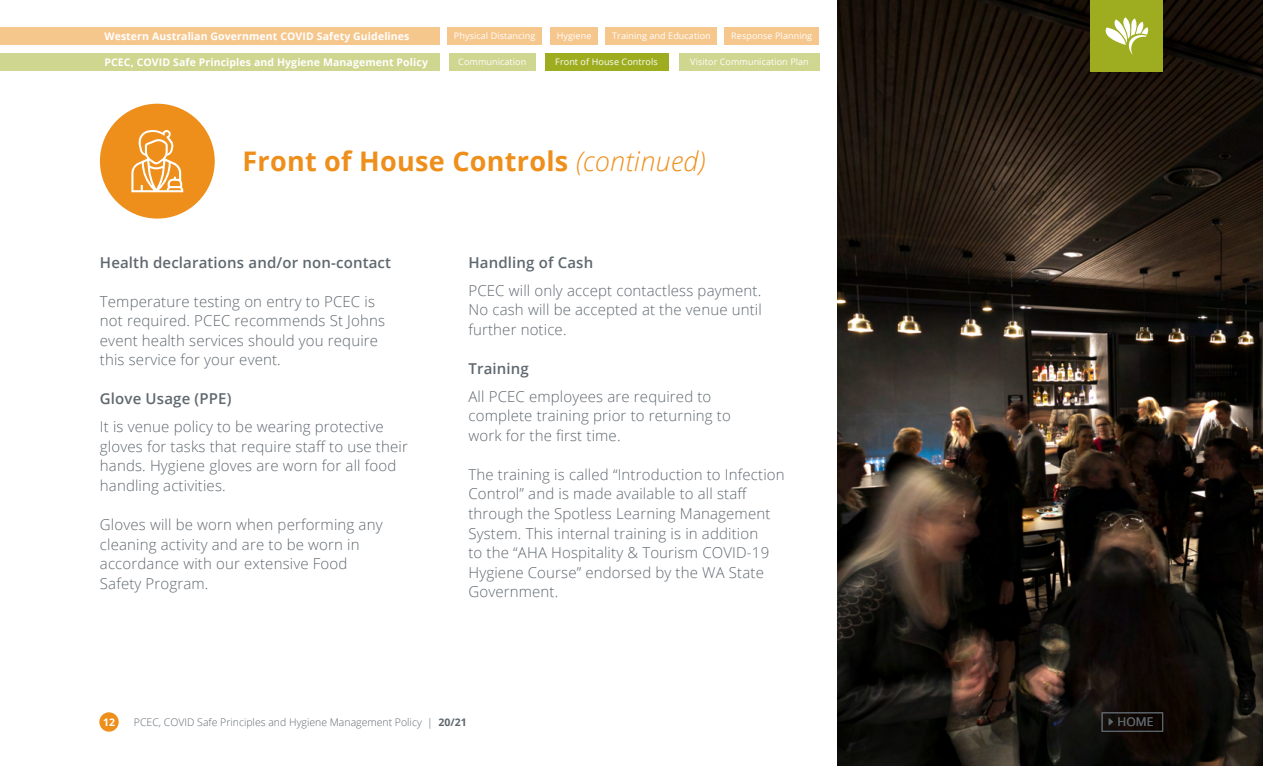
<style>
.page{position:relative;width:1263px;height:766px;background:#fff}
.page>*{position:absolute;margin:0;border:0;box-sizing:border-box;transform-origin:0 0}
.t1{font:700 27px "Open Sans";letter-spacing:.01em;color:#ee8f1c}
.t2{font:300 15px/19.5px "Open Sans";letter-spacing:.01em;color:#5f686f}
.t3{font:600 15px "Open Sans";letter-spacing:.01em;color:#5f686f}
.t4{font:12px "Open Sans";color:#5f686f}
.t5{font:700 10.5px "Open Sans";letter-spacing:.01em;color:#fff}
.t6{font:300 10.5px "Open Sans";color:#5f686f}
.t7{font:9px "Open Sans";letter-spacing:.01em;color:#fff}
.s1{font-weight:300;font-style:italic}
.s2{font-weight:700}
</style>
<div class="page">
<div style="left:100px;top:104px;width:115px;height:114px;background:#ee8f1c;border-radius:50%"></div>
<img style="left:837px;top:0;width:426px;height:765px">
<div style="left:0;top:27px;width:439px;height:18px;background:#f6c78d"></div>
<div style="left:447px;top:27px;width:95px;height:18px;background:#f6c78d"></div>
<div style="left:449px;top:53px;width:86px;height:18px;background:#ced68f"></div>
<div style="left:546px;top:53px;width:123px;height:18px;background:#9ead20"></div>
<div style="left:679px;top:53px;width:140px;height:18px;background:#ced68f"></div>
<div style="left:550px;top:27px;width:47px;height:18px;background:#f6c78d"></div>
<div style="left:605px;top:27px;width:111px;height:18px;background:#f6c78d"></div>
<div style="left:724px;top:27px;width:95px;height:18px;background:#f6c78d"></div>
<div style="left:0;top:53px;width:439px;height:18px;background:#ced68f"></div>
<div style="left:99px;top:712px;width:20px;height:19px;background:#ee8f1c;border-radius:50%"></div>
<div style="left:1091px;top:0;width:72px;height:71px;background:#9ead20"></div>
<svg style="left:1105px;top:17px;width:44px;height:38px"></svg>
<svg style="left:1109px;top:717px;width:4px;height:8px"></svg>
<div style="left:1102px;top:712px;width:61px;height:19px;border:1px solid #5f686f"></div>
<svg style="left:131px;top:130px;width:52px;height:62px"></svg>
<p class="t5" style="left:104px;top:29px;width:307px">Western Australian Government COVID Safety Guidelines</p>
<p class="t7" style="left:454px;top:30px;width:83px">Physical Distancing</p>
<p class="t7" style="left:458px;top:56px;width:69px">Communication</p>
<p class="t7" style="left:555px;top:56px;width:104px">Front of House Controls</p>
<p class="t7" style="left:690px;top:56px;width:120px">Visitor Communication Plan</p>
<p class="t7" style="left:557px;top:30px;width:36px">Hygiene</p>
<p class="t7" style="left:612px;top:30px;width:100px">Training and Education</p>
<p class="t7" style="left:731px;top:30px;width:82px">Response Planning</p>
<p class="t5" style="left:104px;top:55px;width:325px">PCEC, COVID Safe Principles and Hygiene Management Policy</p>
<h1 class="t1" style="left:242px;top:142px;width:465px">Front of House Controls <span class="s1">(continued)</span></h1>
<p class="t3" style="left:100px;top:252px;width:293px">Health declarations and/or non-contact</p>
<p class="t2" style="left:100px;top:291px;width:287px">Temperature testing on entry to PCEC is not required. PCEC recommends St Johns event health services should you require this service for your event.</p>
<p class="t3" style="left:100px;top:388px;width:133px">Glove Usage (PPE)</p>
<p class="t2" style="left:100px;top:416px;width:309px">It is venue policy to be wearing protective gloves for tasks that require staff to use their hands. Hygiene gloves are worn for all food handling activities.</p>
<p class="t2" style="left:100px;top:514px;width:284px">Gloves will be worn when performing any cleaning activity and are to be worn in accordance with our extensive Food<br>Safety Program.</p>
<p class="t3" style="left:468px;top:252px;width:126px">Handling of Cash</p>
<p class="t2" style="left:468px;top:280px;width:295px;text-align:justify">PCEC will only accept contactless payment.<br>No cash will be accepted at the venue until further notice.</p>
<p class="t3" style="left:468px;top:358px;width:62px">Training</p>
<p class="t2" style="left:468px;top:386px;width:264px">All PCEC employees are required to complete training prior to returning to work for the first time.</p>
<p class="t2" style="left:468px;top:464px;width:318px">The training is called “Introduction to Infection Control” and is made available to all staff through the Spotless Learning Management System. This internal training is in addition<br>to the “AHA Hospitality &amp; Tourism COVID-19<br>Hygiene Course” endorsed by the WA State Government.</p>
<p class="t5" style="left:103px;top:714px;width:13px">12</p>
<p class="t6" style="left:134px;top:714px;width:334px">PCEC, COVID Safe Principles and Hygiene Management Policy | <span class="s2">20/21</span></p>
<p class="t4" style="left:1117px;top:713px;width:38px">HOME</p>
</div>
